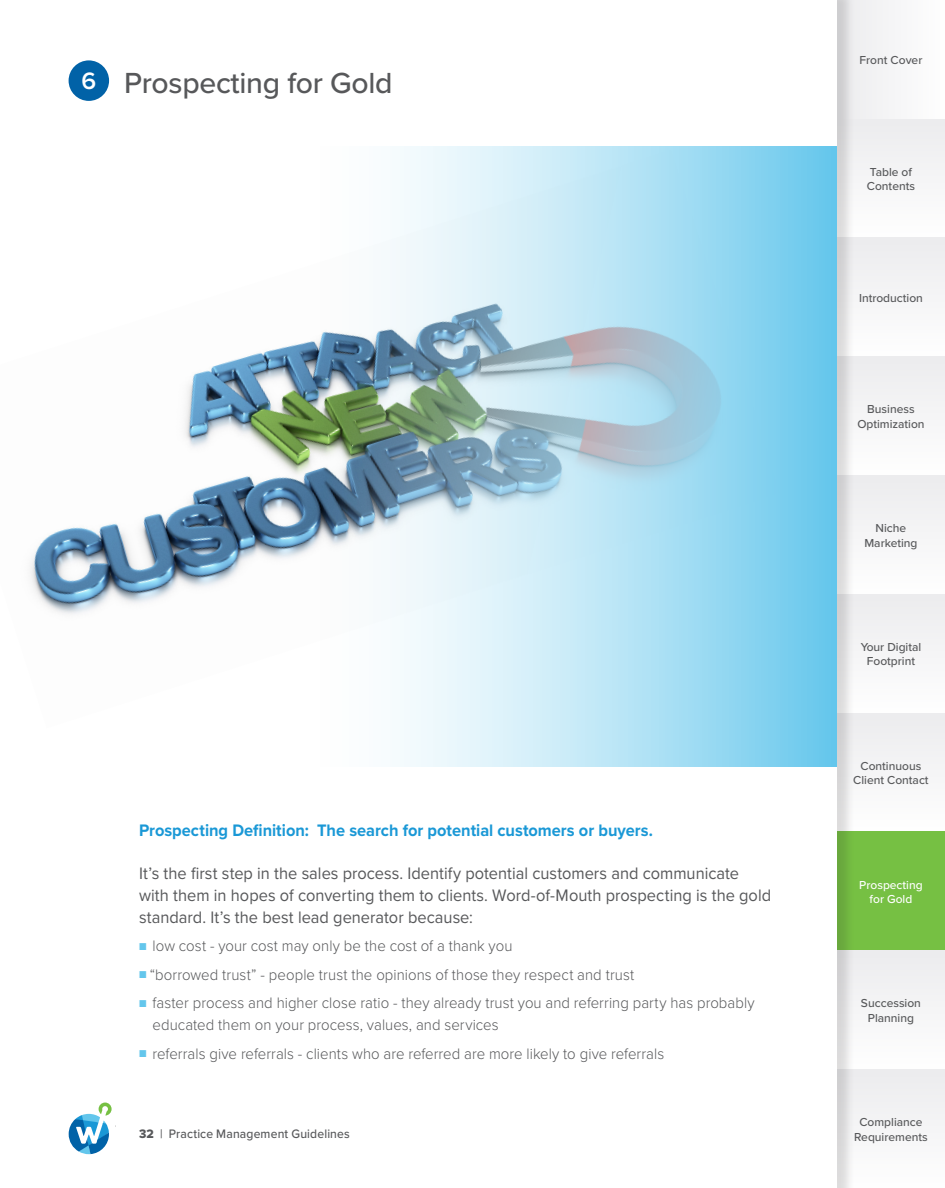
<style>
.page{position:relative;width:945px;height:1188px;background:#fff}
.page>*{position:absolute;margin:0;border:0;box-sizing:border-box;transform-origin:0 0}
.Section_Title{font:500 30.15px "Proxima Nova";letter-spacing:-.01em;color:#57585a}
.t1{font:600 24.6px "Proxima Nova";color:#fff}
.Intro_Copy{font:17.25px/21.8px "Proxima Nova";color:#57585a;scale:.95 1}
.Intro_Copy_Emphasis{font:700 17.25px "Proxima Nova";color:#1a98d6;scale:.95 1}
.t2{font:300 15.75px/21.8px "Proxima Nova";letter-spacing:.005em;color:#57585a;scale:.95 1}
.t3{font:500 12.75px "Proxima Nova";letter-spacing:.01em;color:#57585a;scale:.95 1}
.t4{font:500 12px/14.4px "Proxima Nova";color:#57585a;text-align:center}
.t5{font:500 12px "Proxima Nova";color:#fff}
.s1{font-size:12px;color:#63c6ec}
.s2{font-family:"Proxima Nova Extrabld";font-weight:400}
</style>
<div class="page">
<div style="left:837px;top:238px;width:108px;height:118px;background:#f5f5f6"></div>
<div style="left:837px;top:119px;width:108px;height:119px;background:#f5f5f6"></div>
<div style="left:837px;top:356px;width:108px;height:119px;background:#f5f5f6"></div>
<div style="left:837px;top:475px;width:108px;height:119px;background:#f5f5f6"></div>
<div style="left:837px;top:594px;width:108px;height:119px;background:#f5f5f6"></div>
<div style="left:837px;top:713px;width:108px;height:119px;background:#f5f5f6"></div>
<div style="left:837px;top:950px;width:108px;height:119px;background:#f5f5f6"></div>
<div style="left:837px;top:1069px;width:108px;height:119px;background:#f5f5f6"></div>
<div style="left:837px;top:832px;width:108px;height:118px;background:#76c043"></div>
<div style="left:837px;top:0;width:108px;height:119px;background:#f6f6f7"></div>
<div style="left:0;top:0;width:855px;height:1188px;background:#231f20;opacity:.15"></div>
<div style="left:0;top:0;width:837px;height:1188px;background:#fff"></div>
<svg style="left:69px;top:1103px;width:47px;height:51px"></svg>
<div style="left:69px;top:60px;width:40px;height:41px;background:#0162a7;border-radius:50%"></div>
<img style="left:30px;top:341px;width:283px;height:273px">
<svg style="left:313px;top:147px;width:524px;height:620px"></svg>
<p class="t1" style="left:82px;top:62px;width:16px">6</p>
<p class="Section_Title" style="left:124px;top:60px;width:270px">Prospecting for Gold</p>
<p class="Intro_Copy_Emphasis" style="left:139px;top:817px;width:542px">Prospecting Definition: The search for potential customers or buyers.</p>
<p class="Intro_Copy" style="left:139px;top:862px;width:667px">It’s the first step in the sales process. Identify potential customers and communicate with them in hopes of converting them to clients. Word-of-Mouth prospecting is the gold standard. It’s the best lead generator because:</p>
<p class="t2" style="left:139px;top:934px;width:395px"><span class="s1">■</span> low cost - your cost may only be the cost of a thank you</p>
<p class="t2" style="left:139px;top:963px;width:523px"><span class="s1">■</span> “borrowed trust” - people trust the opinions of those they respect and trust</p>
<p class="t2" style="left:153px;top:991px;width:635px;text-indent:-14px"><span class="s1">■</span> faster process and higher close ratio - they already trust you and referring party has probably educated them on your process, values, and services</p>
<p class="t2" style="left:139px;top:1042px;width:554px"><span class="s1">■</span> referrals give referrals - clients who are referred are more likely to give referrals</p>
<p class="t3" style="left:139px;top:1124px;width:223px"><span class="s2">32</span> | Practice Management Guidelines</p>
<p class="t4" style="left:860px;top:53px;width:64px">Front Cover</p>
<p class="t4" style="left:867px;top:164px;width:50px;text-align:left">Table of<br>Contents</p>
<p class="t4" style="left:859px;top:290px;width:65px">Introduction</p>
<p class="t4" style="left:857px;top:402px;width:69px">Business<br>Optimization</p>
<p class="t4" style="left:864px;top:521px;width:55px">Niche<br>Marketing</p>
<p class="t4" style="left:861px;top:639px;width:62px">Your Digital<br>Footprint</p>
<p class="t4" style="left:853px;top:758px;width:77px">Continuous<br>Client Contact</p>
<p class="t5" style="left:859px;top:876px;width:65px">Prospecting</p>
<p class="t5" style="left:870px;top:890px;width:44px">for Gold</p>
<p class="t4" style="left:861px;top:996px;width:62px">Succession<br>Planning</p>
<p class="t4" style="left:854px;top:1115px;width:75px">Compliance<br>Requirements</p>
</div>
